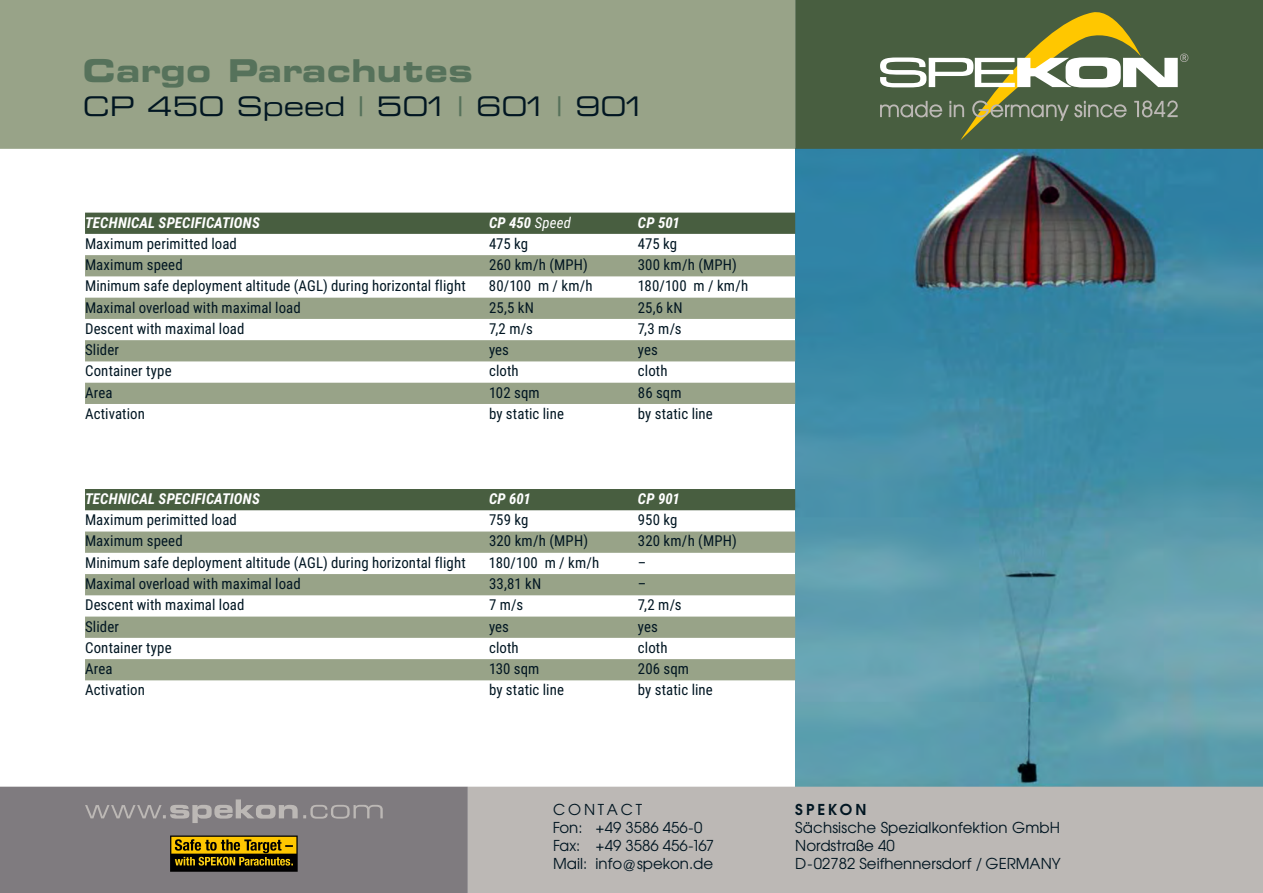
<style>
.page{position:relative;width:1263px;height:893px;background:#fff}
.page>*{position:absolute;margin:0;border:0;box-sizing:border-box;transform-origin:0 0}
.t1{font:31.5px "Eurostile Bold Extended Two";letter-spacing:.025em;color:#56725b}
.t2{font:27px "Eurostile Extended Two";letter-spacing:.005em;color:#011622}
.t3{font:15px "Roboto Condensed";letter-spacing:.005em;color:#011622}
.t4{font:15px/18px "Te X Gyre Adventor";color:#011622}
.t5{font:italic 700 15px "Roboto Condensed";letter-spacing:.01em;color:#fff}
.t6{font:700 15px "Te X Gyre Adventor";letter-spacing:.2em;color:#011622}
.s1{color:#56725b}
.s2{font-weight:400}
</style>
<div class="page">
<img style="left:795px;top:149px;width:468px;height:638px">
<div style="left:0;top:0;width:795px;height:149px;background:#98a388"></div>
<div style="left:468px;top:787px;width:795px;height:106px;background:#bcb8b5"></div>
<div style="left:795px;top:0;width:468px;height:149px;background:#485e40"></div>
<svg style="left:880px;top:12px;width:308px;height:128px"></svg>
<div style="left:0;top:787px;width:468px;height:106px;background:#7f7b7f"></div>
<svg style="left:170px;top:835px;width:128px;height:37px;background:#705904"></svg>
<svg style="left:85px;top:799px;width:298px;height:24px"></svg>
<div style="left:85px;top:213px;width:710px;height:21px;background:#485e40"></div>
<div style="left:85px;top:255px;width:710px;height:21px;background:#98a388"></div>
<div style="left:85px;top:298px;width:710px;height:21px;background:#98a388"></div>
<div style="left:85px;top:340px;width:710px;height:21px;background:#98a388"></div>
<div style="left:85px;top:383px;width:710px;height:21px;background:#98a388"></div>
<div style="left:85px;top:489px;width:710px;height:21px;background:#485e40"></div>
<div style="left:85px;top:531px;width:710px;height:22px;background:#98a388"></div>
<div style="left:85px;top:574px;width:710px;height:21px;background:#98a388"></div>
<div style="left:85px;top:617px;width:710px;height:21px;background:#98a388"></div>
<div style="left:85px;top:659px;width:710px;height:21px;background:#98a388"></div>
<h1 class="t1" style="left:83px;top:48px;width:392px">Cargo Parachutes</h1>
<h2 class="t2" style="left:83px;top:88px;width:566px">CP 450 Speed <span class="s1">|</span> 501 <span class="s1">|</span> 601 <span class="s1">|</span> 901</h2>
<p class="t5" style="left:85px;top:212px;width:176px">TECHNICAL SPECIFICATIONS</p>
<p class="t5" style="left:489px;top:212px;width:83px">CP 450 <span class="s2">Speed</span></p>
<p class="t5" style="left:638px;top:212px;width:43px">CP 501</p>
<p class="t3" style="left:85px;top:233px;width:153px">Maximum perimitted load</p>
<p class="t3" style="left:489px;top:233px;width:41px">475 kg</p>
<p class="t3" style="left:638px;top:233px;width:41px">475 kg</p>
<p class="t3" style="left:85px;top:254px;width:99px">Maximum speed</p>
<p class="t3" style="left:489px;top:254px;width:100px">260 km/h (MPH)</p>
<p class="t3" style="left:638px;top:254px;width:101px">300 km/h (MPH)</p>
<p class="t3" style="left:85px;top:275px;width:382px">Minimum safe deployment altitude (AGL) during horizontal flight</p>
<p class="t3" style="left:489px;top:275px;width:105px">80/100 m / km/h</p>
<p class="t3" style="left:638px;top:275px;width:112px">180/100 m / km/h</p>
<p class="t3" style="left:85px;top:297px;width:217px">Maximal overload with maximal load</p>
<p class="t3" style="left:489px;top:297px;width:46px">25,5 kN</p>
<p class="t3" style="left:638px;top:297px;width:46px">25,6 kN</p>
<p class="t3" style="left:85px;top:318px;width:161px">Descent with maximal load</p>
<p class="t3" style="left:489px;top:318px;width:45px">7,2 m/s</p>
<p class="t3" style="left:638px;top:318px;width:45px">7,3 m/s</p>
<p class="t3" style="left:85px;top:339px;width:35px">Slider</p>
<p class="t3" style="left:489px;top:339px;width:21px">yes</p>
<p class="t3" style="left:638px;top:339px;width:21px">yes</p>
<p class="t3" style="left:85px;top:361px;width:88px">Container type</p>
<p class="t3" style="left:489px;top:361px;width:31px">cloth</p>
<p class="t3" style="left:638px;top:361px;width:31px">cloth</p>
<p class="t3" style="left:85px;top:382px;width:29px">Area</p>
<p class="t3" style="left:489px;top:382px;width:52px">102 sqm</p>
<p class="t3" style="left:638px;top:382px;width:45px">86 sqm</p>
<p class="t3" style="left:85px;top:403px;width:61px">Activation</p>
<p class="t3" style="left:489px;top:403px;width:76px">by static line</p>
<p class="t3" style="left:638px;top:403px;width:76px">by static line</p>
<p class="t5" style="left:85px;top:488px;width:176px">TECHNICAL SPECIFICATIONS</p>
<p class="t5" style="left:489px;top:488px;width:43px">CP 601</p>
<p class="t5" style="left:638px;top:488px;width:43px">CP 901</p>
<p class="t3" style="left:85px;top:509px;width:153px">Maximum perimitted load</p>
<p class="t3" style="left:489px;top:509px;width:41px">759 kg</p>
<p class="t3" style="left:638px;top:509px;width:41px">950 kg</p>
<p class="t3" style="left:85px;top:530px;width:99px">Maximum speed</p>
<p class="t3" style="left:489px;top:530px;width:101px">320 km/h (MPH)</p>
<p class="t3" style="left:638px;top:530px;width:101px">320 km/h (MPH)</p>
<p class="t3" style="left:85px;top:552px;width:382px">Minimum safe deployment altitude (AGL) during horizontal flight</p>
<p class="t3" style="left:489px;top:552px;width:112px">180/100 m / km/h</p>
<p class="t3" style="left:638px;top:552px;width:10px">–</p>
<p class="t3" style="left:85px;top:573px;width:217px">Maximal overload with maximal load</p>
<p class="t3" style="left:489px;top:573px;width:54px">33,81 kN</p>
<p class="t3" style="left:638px;top:573px;width:10px">–</p>
<p class="t3" style="left:85px;top:594px;width:161px">Descent with maximal load</p>
<p class="t3" style="left:489px;top:594px;width:36px">7 m/s</p>
<p class="t3" style="left:638px;top:594px;width:45px">7,2 m/s</p>
<p class="t3" style="left:85px;top:616px;width:35px">Slider</p>
<p class="t3" style="left:489px;top:616px;width:21px">yes</p>
<p class="t3" style="left:638px;top:616px;width:21px">yes</p>
<p class="t3" style="left:85px;top:637px;width:88px">Container type</p>
<p class="t3" style="left:489px;top:637px;width:31px">cloth</p>
<p class="t3" style="left:638px;top:637px;width:31px">cloth</p>
<p class="t3" style="left:85px;top:658px;width:29px">Area</p>
<p class="t3" style="left:489px;top:658px;width:52px">130 sqm</p>
<p class="t3" style="left:638px;top:658px;width:53px">206 sqm</p>
<p class="t3" style="left:85px;top:680px;width:61px">Activation</p>
<p class="t3" style="left:489px;top:680px;width:76px">by static line</p>
<p class="t3" style="left:638px;top:680px;width:76px">by static line</p>
<p class="t4" style="left:553px;top:800px;width:163px">CONTACT<br>Fon: +49 3586 456-0<br>Fax: +49 3586 456-167<br>Mail: info@spekon.de</p>
<p class="t6" style="left:795px;top:797px;width:73px">SPEKON</p>
<p class="t4" style="left:795px;top:818px;width:267px">Sächsische Spezialkonfektion GmbH<br>Nordstraße 40<br>D-02782 Seifhennersdorf / GERMANY</p>
</div>
